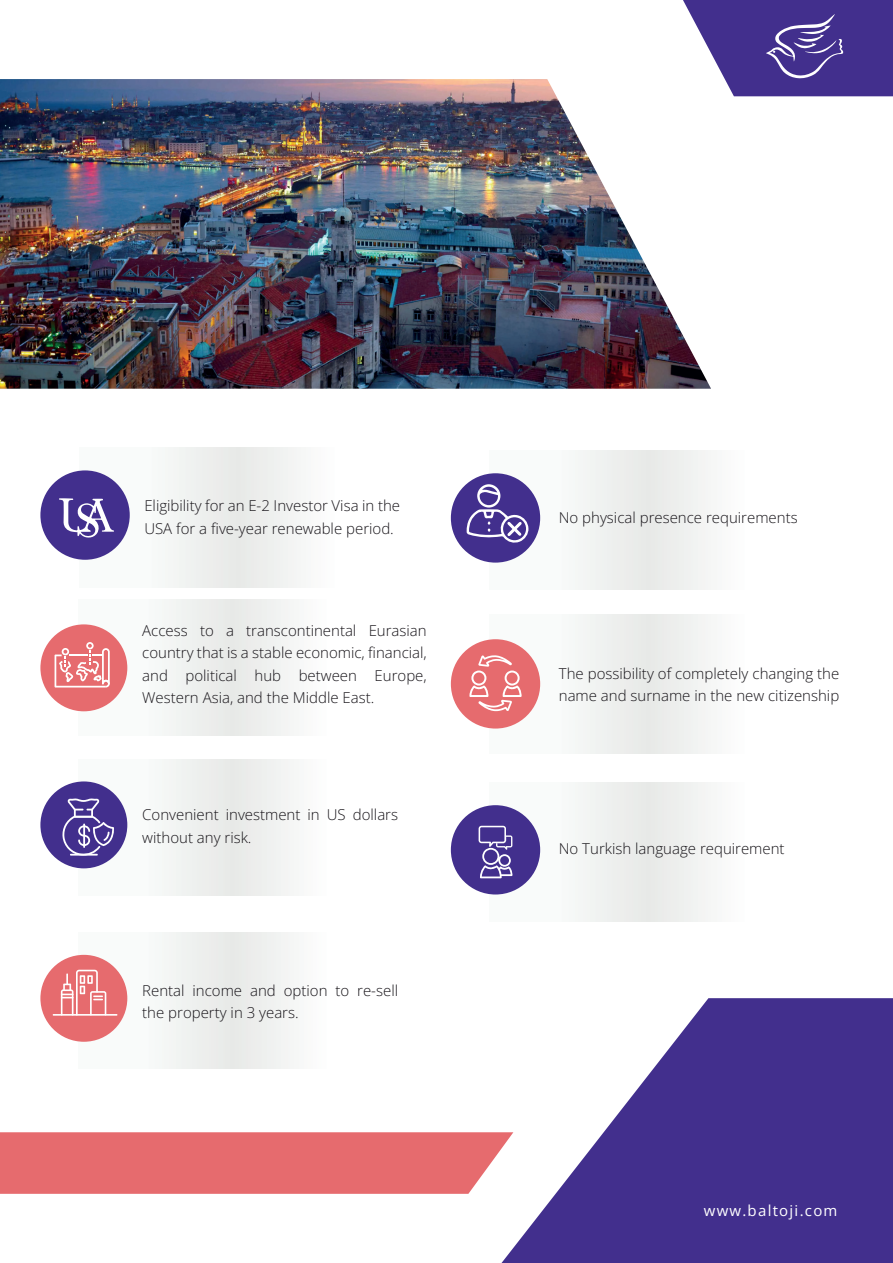
<style>
.page{position:relative;width:893px;height:1263px;background:#fff}
.page>*{position:absolute;margin:0;border:0;box-sizing:border-box;transform-origin:0 0}
.t1{font:300 15px/22.5px "Open Sans";color:#18151a}
.t2{font:15px "Montserrat";letter-spacing:.08em;color:#fff}
.t3{font:15px "Open Sans";letter-spacing:.085em;color:#fff}
</style>
<div class="page">
<div style="left:79px;top:447px;width:260px;height:140px;background:#f3f5f3"></div>
<div style="left:40px;top:470px;width:90px;height:90px;background:#422f8d;border-radius:50%"></div>
<div style="left:490px;top:450px;width:259px;height:140px;background:#f3f5f3"></div>
<div style="left:451px;top:473px;width:89px;height:90px;background:#422f8d;border-radius:50%"></div>
<div style="left:490px;top:614px;width:259px;height:140px;background:#f3f4f3"></div>
<div style="left:451px;top:639px;width:89px;height:89px;background:#e66b6e;border-radius:50%"></div>
<div style="left:490px;top:782px;width:259px;height:140px;background:#f3f5f3"></div>
<div style="left:451px;top:805px;width:89px;height:89px;background:#422f8d;border-radius:50%"></div>
<svg style="left:501px;top:998px;width:392px;height:265px;fill:#422f8d"></svg>
<svg style="left:0;top:1132px;width:513px;height:62px;background:#e77275"></svg>
<div style="left:78px;top:600px;width:253px;height:136px;background:#f3f4f3"></div>
<div style="left:40px;top:624px;width:87px;height:87px;background:#e66b6e;border-radius:50%"></div>
<div style="left:78px;top:759px;width:253px;height:136px;background:#f3f5f3"></div>
<div style="left:40px;top:781px;width:87px;height:87px;background:#422f8d;border-radius:50%"></div>
<div style="left:78px;top:932px;width:253px;height:136px;background:#f3f5f3"></div>
<div style="left:40px;top:955px;width:87px;height:87px;background:#e66b6e;border-radius:50%"></div>
<img style="left:0;top:79px;width:711px;height:310px">
<svg style="left:55px;top:642px;width:55px;height:45px"></svg>
<svg style="left:62px;top:798px;width:52px;height:57px"></svg>
<hr style="left:53px;top:1014px;width:64px;height:2px;background:#fff">
<svg style="left:61px;top:970px;width:45px;height:44px"></svg>
<svg style="left:469px;top:655px;width:53px;height:56px"></svg>
<svg style="left:479px;top:826px;width:34px;height:52px"></svg>
<svg style="left:683px;top:0;width:210px;height:96px"></svg>
<svg style="left:466px;top:484px;width:63px;height:59px"></svg>
<svg style="left:59px;top:498px;width:55px;height:40px"></svg>
<p class="t1" style="left:144px;top:494px;width:257px">Eligibility for an E-2 Investor Visa in the<br>USA for a five-year renewable period.</p>
<p class="t1" style="left:142px;top:618px;width:286px;text-align:justify">Access to a transcontinental Eurasian country that is a stable economic, financial, and political hub between Europe, Western Asia, and the Middle East.</p>
<p class="t1" style="left:142px;top:803px;width:257px">Convenient investment in US dollars without any risk.</p>
<p class="t1" style="left:142px;top:979px;width:257px">Rental income and option to re-sell the property in 3 years.</p>
<p class="t1" style="left:559px;top:506px;width:240px">No physical presence requirements</p>
<p class="t1" style="left:559px;top:661px;width:282px">The possibility of completely changing the name and surname in the new citizenship</p>
<p class="t1" style="left:559px;top:837px;width:227px">No Turkish language requirement</p>
<p class="t3" style="left:704px;top:1200px;width:135px">www.baltoji.com</p>
<p class="t2" style="left:704px;top:1203px;width:144px">www.baltoji.com</p>
</div>
